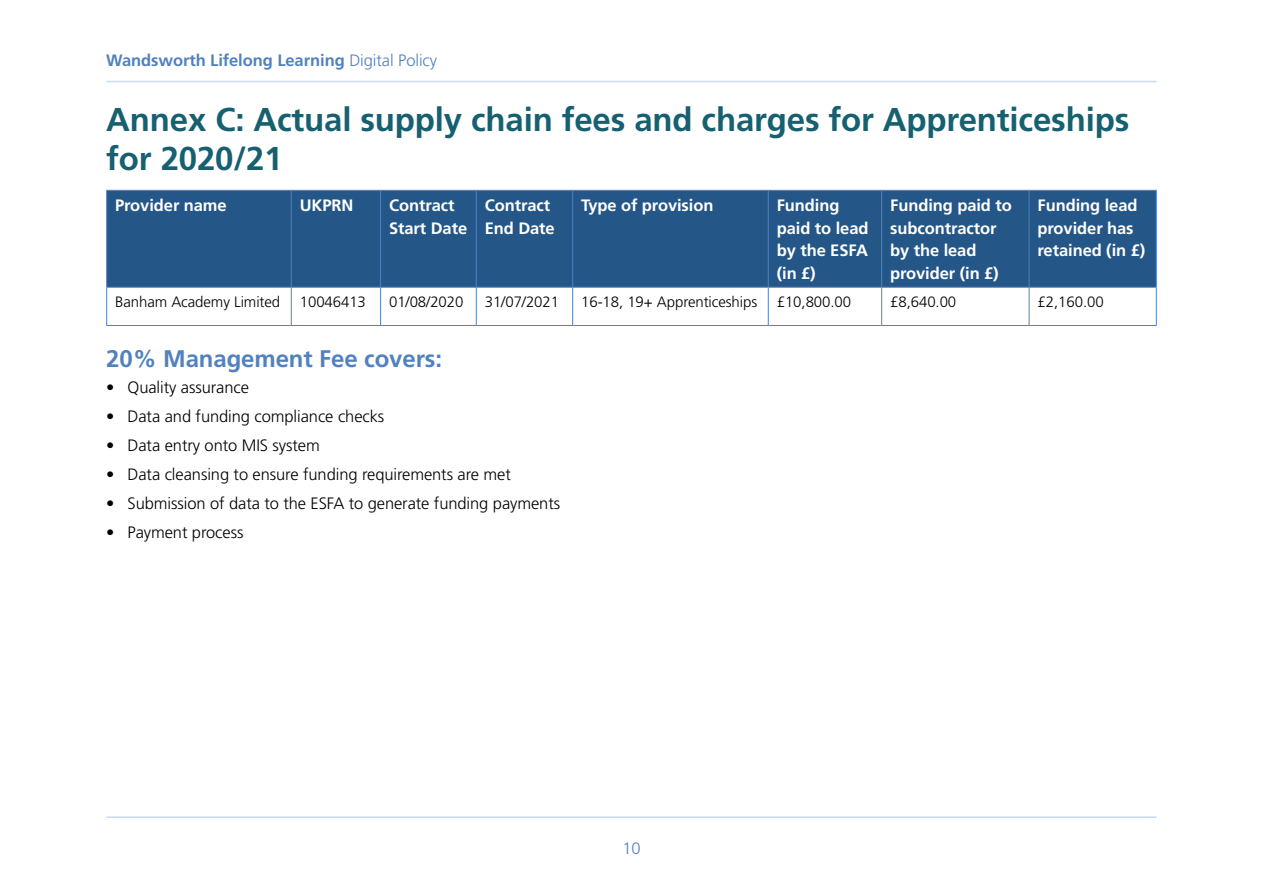
<style>
.page{position:relative;width:1263px;height:893px;background:#fff}
.page>*{position:absolute;margin:0;border:0;box-sizing:border-box;transform-origin:0 0}
.t1{font:700 33px/39px "Frutiger LT";letter-spacing:-.005em;color:#166070}
.t2{font:700 24px "Frutiger LT";letter-spacing:-.005em;color:#5181be}
.t3{font:300 16.5px "Frutiger LT";letter-spacing:-.005em;color:#000}
.t4{font:700 16.5px/22.5px "Frutiger LT";letter-spacing:-.005em;color:#fff}
.t5{font:700 16.5px "Frutiger LT";letter-spacing:-.005em;color:#5181be}
.t6{font:300 16.5px "Frutiger LT";color:#5181be}
.t7{font:300 15px "Frutiger LT";letter-spacing:-.005em;color:#000}
.s1{font-weight:300}
</style>
<div class="page">
<hr style="left:106px;top:81px;width:1051px;height:1px;background:#c8dbef">
<hr style="left:106px;top:816px;width:1051px;height:2px;background:#c8dbef">
<div style="left:107px;top:191px;width:1049px;height:96px;background:#245788"></div>
<hr style="left:106px;top:190px;width:185px;height:1px;background:#5181be">
<hr style="left:106px;top:191px;width:1px;height:96px;background:#5181be">
<hr style="left:291px;top:190px;width:90px;height:1px;background:#5181be">
<hr style="left:291px;top:191px;width:1px;height:96px;background:#5181be">
<hr style="left:381px;top:190px;width:95px;height:1px;background:#5181be">
<hr style="left:380px;top:191px;width:1px;height:96px;background:#5181be">
<hr style="left:476px;top:190px;width:97px;height:1px;background:#5181be">
<hr style="left:476px;top:191px;width:1px;height:96px;background:#5181be">
<hr style="left:573px;top:190px;width:195px;height:1px;background:#5181be">
<hr style="left:572px;top:191px;width:1px;height:96px;background:#5181be">
<hr style="left:768px;top:190px;width:114px;height:1px;background:#5181be">
<hr style="left:768px;top:191px;width:1px;height:96px;background:#5181be">
<hr style="left:882px;top:190px;width:147px;height:1px;background:#5181be">
<hr style="left:881px;top:191px;width:1px;height:96px;background:#5181be">
<hr style="left:1029px;top:190px;width:128px;height:1px;background:#5181be">
<hr style="left:1029px;top:191px;width:1px;height:96px;background:#5181be">
<hr style="left:1156px;top:191px;width:1px;height:96px;background:#5181be">
<hr style="left:106px;top:287px;width:185px;height:1px;background:#5181be">
<hr style="left:106px;top:288px;width:1px;height:37px;background:#5181be">
<hr style="left:291px;top:287px;width:90px;height:1px;background:#5181be">
<hr style="left:291px;top:288px;width:1px;height:37px;background:#5181be">
<hr style="left:381px;top:287px;width:95px;height:1px;background:#5181be">
<hr style="left:380px;top:288px;width:1px;height:37px;background:#5181be">
<hr style="left:476px;top:287px;width:97px;height:1px;background:#5181be">
<hr style="left:476px;top:288px;width:1px;height:37px;background:#5181be">
<hr style="left:573px;top:287px;width:195px;height:1px;background:#5181be">
<hr style="left:572px;top:288px;width:1px;height:37px;background:#5181be">
<hr style="left:768px;top:287px;width:114px;height:1px;background:#5181be">
<hr style="left:768px;top:288px;width:1px;height:37px;background:#5181be">
<hr style="left:882px;top:287px;width:147px;height:1px;background:#5181be">
<hr style="left:881px;top:288px;width:1px;height:37px;background:#5181be">
<hr style="left:1029px;top:287px;width:128px;height:1px;background:#5181be">
<hr style="left:1029px;top:288px;width:1px;height:37px;background:#5181be">
<hr style="left:1156px;top:288px;width:1px;height:37px;background:#5181be">
<hr style="left:106px;top:325px;width:185px;height:1px;background:#5181be">
<hr style="left:291px;top:325px;width:90px;height:1px;background:#5181be">
<hr style="left:381px;top:325px;width:95px;height:1px;background:#5181be">
<hr style="left:476px;top:325px;width:97px;height:1px;background:#5181be">
<hr style="left:573px;top:325px;width:195px;height:1px;background:#5181be">
<hr style="left:768px;top:325px;width:114px;height:1px;background:#5181be">
<hr style="left:882px;top:325px;width:147px;height:1px;background:#5181be">
<hr style="left:1029px;top:325px;width:128px;height:1px;background:#5181be">
<p class="t5" style="left:106px;top:50px;width:332px">Wandsworth Lifelong Learning <span class="s1">Digital Policy</span></p>
<h1 class="t1" style="left:106px;top:100px;width:1024px">Annex C: Actual supply chain fees and charges for Apprenticeships for 2020/21</h1>
<p class="t4" style="left:115px;top:194px;width:113px">Provider name</p>
<p class="t4" style="left:300px;top:194px;width:55px">UKPRN</p>
<p class="t4" style="left:389px;top:194px;width:80px">Contract<br>Start Date</p>
<p class="t4" style="left:485px;top:194px;width:72px">Contract<br>End Date</p>
<p class="t4" style="left:581px;top:194px;width:134px">Type of provision</p>
<p class="t4" style="left:777px;top:194px;width:93px">Funding paid to lead by the ESFA (in £)</p>
<p class="t4" style="left:890px;top:194px;width:123px">Funding paid to subcontractor by the lead provider (in £)</p>
<p class="t4" style="left:1037px;top:194px;width:109px">Funding lead provider has retained (in £)</p>
<p class="t7" style="left:115px;top:293px;width:167px">Banham Academy Limited</p>
<p class="t7" style="left:300px;top:293px;width:68px">10046413</p>
<p class="t7" style="left:389px;top:293px;width:76px">01/08/2020</p>
<p class="t7" style="left:485px;top:293px;width:76px">31/07/2021</p>
<p class="t7" style="left:581px;top:293px;width:178px">16-18, 19+ Apprenticeships</p>
<p class="t7" style="left:777px;top:293px;width:76px">£10,800.00</p>
<p class="t7" style="left:890px;top:293px;width:68px">£8,640.00</p>
<p class="t7" style="left:1037px;top:293px;width:68px">£2,160.00</p>
<h2 class="t2" style="left:106px;top:344px;width:337px">20% Management Fee covers:</h2>
<p class="t3" style="left:106px;top:378px;width:144px">• Quality assurance</p>
<p class="t3" style="left:106px;top:407px;width:279px">• Data and funding compliance checks</p>
<p class="t3" style="left:106px;top:436px;width:215px">• Data entry onto MIS system</p>
<p class="t3" style="left:106px;top:465px;width:406px">• Data cleansing to ensure funding requirements are met</p>
<p class="t3" style="left:106px;top:494px;width:455px">• Submission of data to the ESFA to generate funding payments</p>
<p class="t3" style="left:106px;top:523px;width:139px">• Payment process</p>
<p class="t6" style="left:622px;top:839px;width:20px">10</p>
</div>
